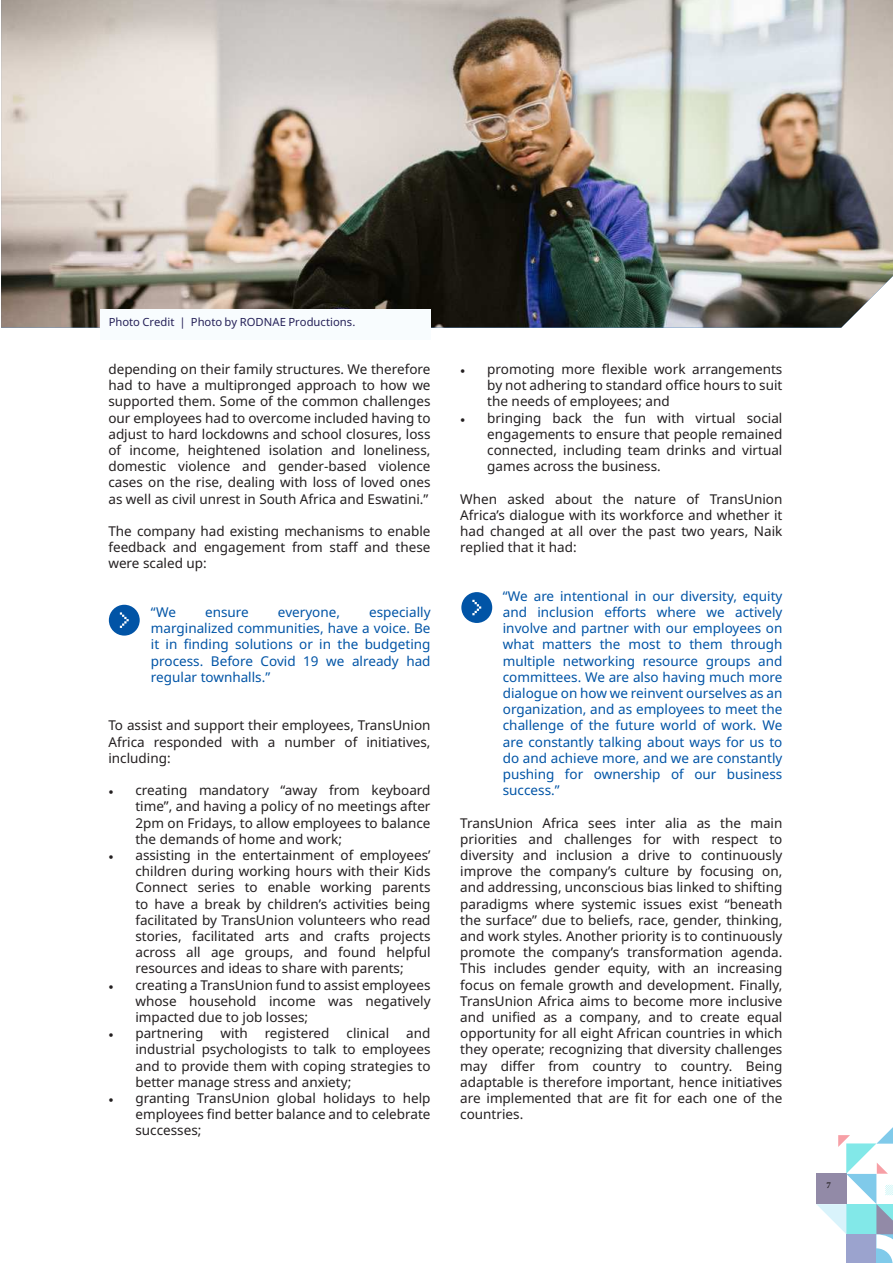
<style>
.page{position:relative;width:893px;height:1263px;background:#fff}
.page>*{position:absolute;margin:0;border:0;box-sizing:border-box;transform-origin:0 0}
.t1{font:13.5px/16.2px "Noto Sans";color:#231f20;text-align:justify}
.t2{font:13.5px/16.2px "Noto Sans";color:#0154a6;text-align:justify}
.t3{font:11.25px "Noto Sans";letter-spacing:-.005em;color:#262259}
.t4{font:700 9px "Minion Pro";color:#231f20}
.s1{font-family:"Minion Pro"}
</style>
<div class="page">
<svg style="left:816px;top:1127px;width:77px;height:136px"></svg>
<img style="left:1px;top:0;width:892px;height:328px">
<div style="left:100px;top:309px;width:331px;height:31px;background:#f8fcfe"></div>
<div style="left:109px;top:605px;width:31px;height:31px;background:#0154a6;border-radius:50%"></div>
<svg style="left:120px;top:612px;width:9px;height:16px"></svg>
<div style="left:461px;top:592px;width:31px;height:31px;background:#0154a6;border-radius:50%"></div>
<svg style="left:472px;top:600px;width:9px;height:15px"></svg>
<p class="t3" style="left:109px;top:317px;width:248px">Photo Credit | Photo by RODNAE Productions.</p>
<p class="t1" style="left:108px;top:362px;width:324px">depending on their family structures. We therefore had to have a multipronged approach to how we supported them. Some of the common challenges our employees had to overcome included having to adjust to hard lockdowns and school closures, loss of income, heightened isolation and loneliness, domestic violence and gender-based violence cases on the rise, dealing with loss of loved ones as well as civil unrest in South Africa and Eswatini.”</p>
<p class="t1" style="left:108px;top:524px;width:324px">The company had existing mechanisms to enable feedback and engagement from sta昀昀 and these were scaled up:</p>
<p class="t2" style="left:151px;top:605px;width:27px">“We</p>
<p class="t2" style="left:205px;top:605px;width:45px">ensure</p>
<p class="t2" style="left:278px;top:605px;width:64px">everyone,</p>
<p class="t2" style="left:151px;top:605px;width:281px;text-indent:218px">especially marginalized communities, have a voice. Be it in 昀椀nding solutions or in the budgeting process. Before Covid 19 we already had regular townhalls.”</p>
<p class="t1" style="left:108px;top:719px;width:324px">To assist and support their employees, TransUnion Africa responded with a number of initiatives, including:</p>
<p class="t1" style="left:135px;top:783px;width:297px;text-indent:-27px"><span class="s1">•</span> creating mandatory “away from keyboard time”, and having a policy of no meetings after 2pm on Fridays, to allow employees to balance the demands of home and work;</p>
<p class="t1" style="left:135px;top:848px;width:297px;text-indent:-27px"><span class="s1">•</span> assisting in the entertainment of employees’ children during working hours with their Kids Connect series to enable working parents to have a break by children’s activities being facilitated by TransUnion volunteers who read stories, facilitated arts and crafts projects across all age groups, and found helpful resources and ideas to share with parents;</p>
<p class="t1" style="left:135px;top:978px;width:297px;text-indent:-27px"><span class="s1">•</span> creating a TransUnion fund to assist employees whose household income was negatively impacted due to job losses;</p>
<p class="t1" style="left:108px;top:1026px;width:96px"><span class="s1">•</span> partnering</p>
<p class="t1" style="left:220px;top:1026px;width:29px">with</p>
<p class="t1" style="left:265px;top:1026px;width:66px">registered</p>
<p class="t1" style="left:347px;top:1026px;width:44px">clinical</p>
<p class="t1" style="left:135px;top:1026px;width:297px;text-indent:271px">and industrial psychologists to talk to employees and to provide them with coping strategies to better manage stress and anxiety;</p>
<p class="t1" style="left:135px;top:1091px;width:297px;text-indent:-27px"><span class="s1">•</span> granting TransUnion global holidays to help employees 昀椀nd better balance and to celebrate successes;</p>
<p class="t1" style="left:487px;top:361px;width:297px;text-indent:-27px"><span class="s1">•</span> promoting more 昀氀exible work arrangements by not adhering to standard o昀케ce hours to suit the needs of employees; and</p>
<p class="t1" style="left:487px;top:411px;width:297px;text-indent:-27px"><span class="s1">•</span> bringing back the fun with virtual social engagements to ensure that people remained connected, including team drinks and virtual games across the business.</p>
<p class="t1" style="left:460px;top:492px;width:324px">When asked about the nature of TransUnion Africa’s dialogue with its workforce and whether it had changed at all over the past two years, Naik replied that it had:</p>
<p class="t2" style="left:503px;top:589px;width:281px">“We are intentional in our diversity, equity and inclusion e昀昀orts where we actively involve and partner with our employees on what matters the most to them through multiple networking resource groups and committees. We are also having much more dialogue on how we reinvent ourselves as an organization, and as employees to meet the challenge of the future world of work. We are constantly talking about ways for us to do and achieve more, and we are constantly pushing for ownership of our business success.”</p>
<p class="t1" style="left:460px;top:816px;width:324px">TransUnion Africa sees inter alia as the main priorities and challenges for with respect to diversity and inclusion a drive to continuously improve the company’s culture by focusing on, and addressing, unconscious bias linked to shifting paradigms where systemic issues exist “beneath the surface” due to beliefs, race, gender, thinking, and work styles. Another priority is to continuously promote the company’s transformation agenda.<br>This includes gender equity, with an increasing focus on female growth and development. Finally, TransUnion Africa aims to become more inclusive and uni昀椀ed as a company, and to create equal opportunity for all eight African countries in which they operate; recognizing that diversity challenges may di昀昀er from country to country. Being adaptable is therefore important, hence initiatives are implemented that are 昀椀t for each one of the countries.</p>
<p class="t4" style="left:827px;top:1180px;width:6px">7</p>
</div>
